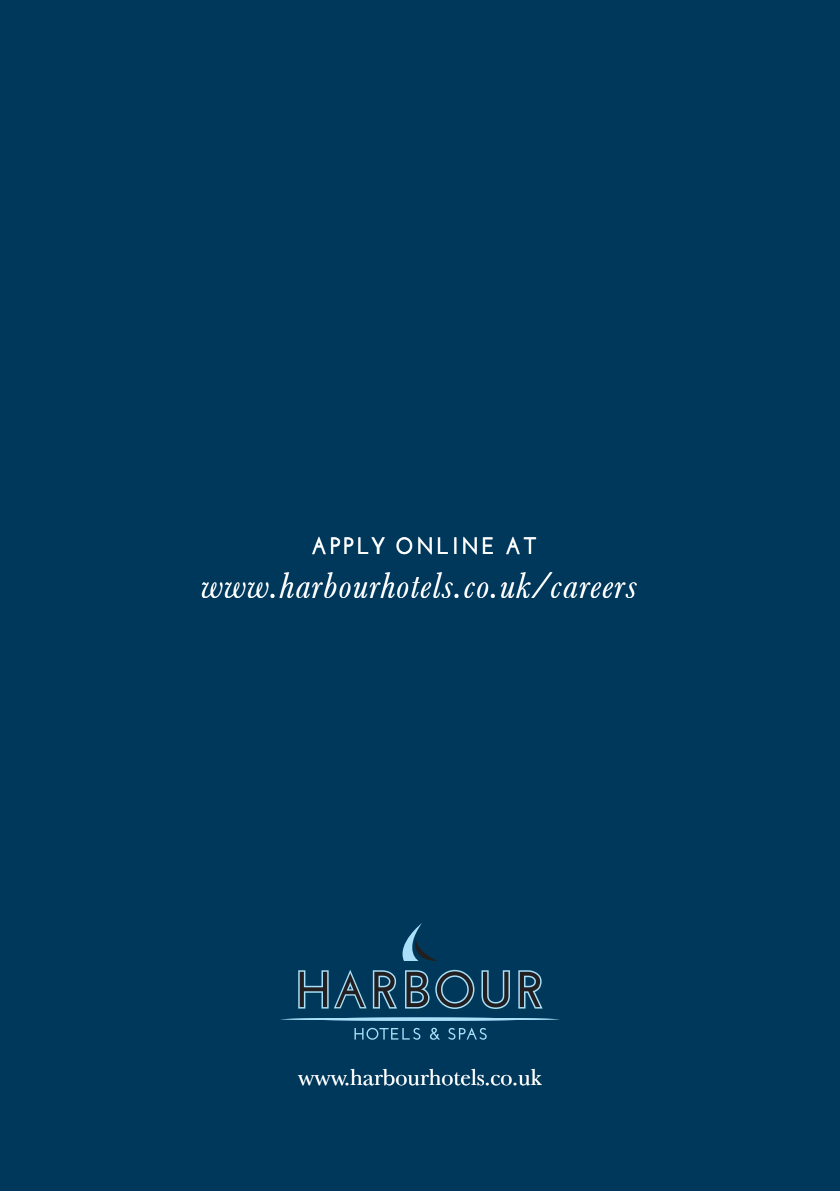
<style>
.page{position:relative;width:840px;height:1191px;background:#fff}
.page>*{position:absolute;margin:0;border:0;box-sizing:border-box;transform-origin:0 0}
.t1{font:italic 38.4px "Baskerville";letter-spacing:.04em;color:#fff;scale:.9 1}
.t2{font:24px "Baskerville";color:#fff}
.t3{font:700 23.6px "Josefin Sans";letter-spacing:.14em;color:#fff;scale:.9 1}
</style>
<div class="page">
<div style="left:0;top:0;width:839px;height:1191px;background:#00385c"></div>
<img style="left:298px;top:1008px;width:31px;height:1px">
<img style="left:334px;top:1007px;width:33px;height:2px">
<svg style="left:298px;top:970px;width:68px;height:38px"></svg>
<img style="left:372px;top:1008px;width:25px;height:1px">
<svg style="left:372px;top:970px;width:25px;height:38px"></svg>
<img style="left:405px;top:995px;width:25px;height:14px">
<svg style="left:405px;top:970px;width:24px;height:38px"></svg>
<svg style="left:435px;top:970px;width:39px;height:39px"></svg>
<img style="left:509px;top:970px;width:34px;height:39px">
<svg style="left:481px;top:970px;width:28px;height:39px"></svg>
<svg style="left:518px;top:970px;width:24px;height:38px"></svg>
<svg style="left:402px;top:923px;width:35px;height:38px"></svg>
<svg style="left:281px;top:1017px;width:278px;height:3px"></svg>
<svg style="left:354px;top:1027px;width:66px;height:12px"></svg>
<svg style="left:429px;top:1027px;width:11px;height:12px"></svg>
<svg style="left:448px;top:1027px;width:38px;height:12px"></svg>
<p class="t3" style="left:311px;top:532px;width:251px">APPLY ONLINE AT</p>
<p class="t1" style="left:201px;top:563px;width:485px">www.harbourhotels.co.uk/careers</p>
<p class="t2" style="left:298px;top:1063px;width:245px">www.harbourhotels.co.uk</p>
</div>
